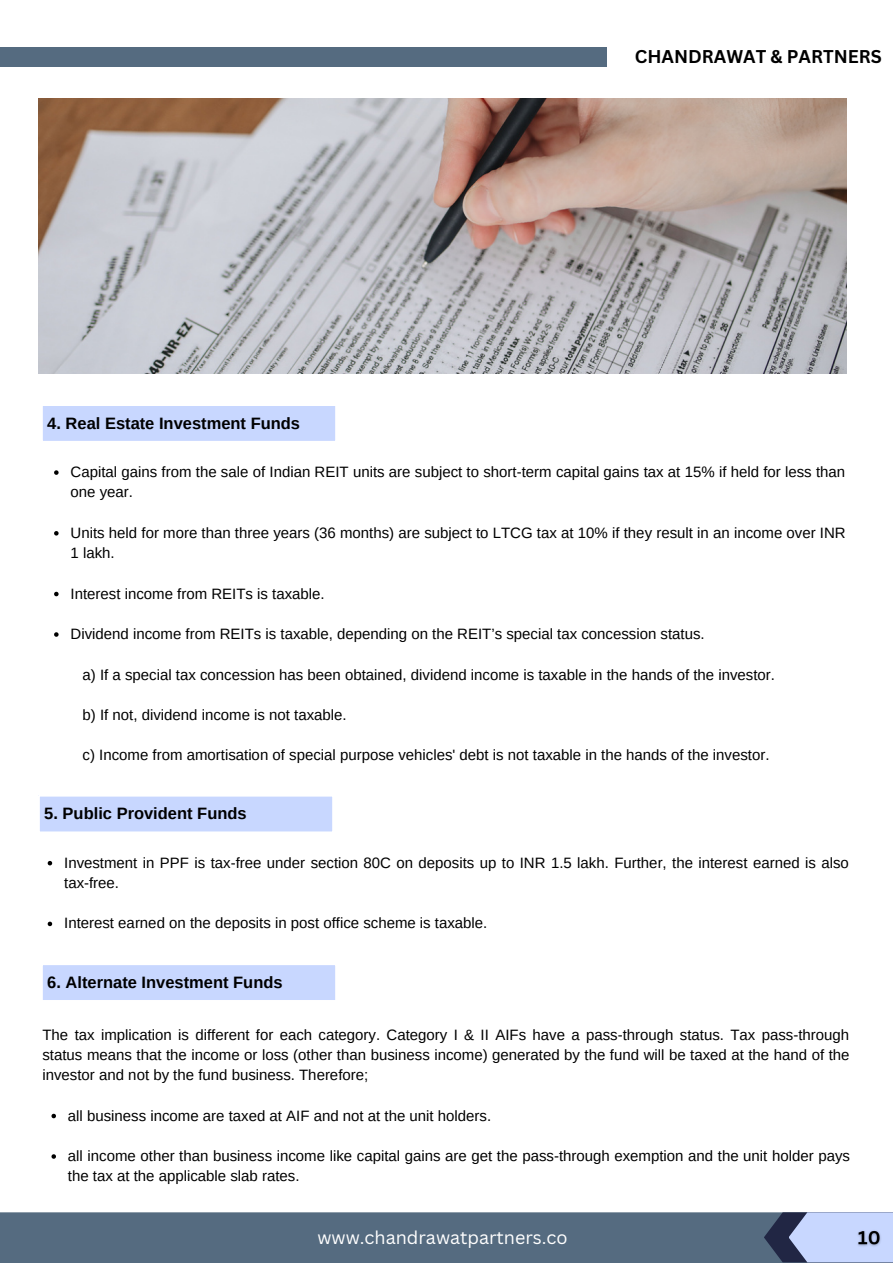
<style>
.page{position:relative;width:893px;height:1264px;background:#fff}
.page>*{position:absolute;margin:0;border:0;box-sizing:border-box;transform-origin:0 0}
.t1{font:18px "Canva Sans";color:#fff}
.t2{font:700 18px "Canva Sans";color:#000}
.t3{font:700 16.5px "Arimo";color:#000}
.t4{font:15px/20.2px "Arimo";color:#000}
</style>
<div class="page">
<div style="left:43px;top:406px;width:292px;height:35px;background:#c8d7ff"></div>
<div style="left:40px;top:796px;width:293px;height:36px;background:#c8d7ff"></div>
<div style="left:43px;top:965px;width:292px;height:35px;background:#c8d7ff"></div>
<div style="left:0;top:1212px;width:892px;height:50px;background:#556b80"></div>
<svg style="left:763px;top:1212px;width:129px;height:50px;background:#95a2c6"></svg>
<img style="left:853px;top:1220px;width:33px;height:35px">
<img style="left:39px;top:99px;width:807px;height:274px">
<svg style="left:54px;top:470px;width:5px;height:5px"></svg>
<svg style="left:54px;top:531px;width:5px;height:4px"></svg>
<svg style="left:54px;top:591px;width:5px;height:5px"></svg>
<svg style="left:54px;top:632px;width:5px;height:4px"></svg>
<svg style="left:48px;top:861px;width:4px;height:4px"></svg>
<svg style="left:48px;top:921px;width:4px;height:5px"></svg>
<svg style="left:51px;top:1113px;width:5px;height:5px"></svg>
<svg style="left:51px;top:1154px;width:5px;height:4px"></svg>
<div style="left:0;top:47px;width:607px;height:20px;background:#556b80"></div>
<p class="t3" style="left:47px;top:413px;width:254px">4. Real Estate Investment Funds</p>
<p class="t2" style="left:634px;top:44px;width:248px">CHANDRAWAT &amp; PARTNERS</p>
<p class="t4" style="left:71px;top:462px;width:776px">Capital gains from the sale of Indian REIT units are subject to short-term capital gains tax at 15% if held for less than one year.</p>
<p class="t4" style="left:71px;top:522px;width:776px">Units held for more than three years (36 months) are subject to LTCG tax at 10% if they result in an income over INR<br>1 lakh.</p>
<p class="t4" style="left:71px;top:583px;width:255px">Interest income from REITs is taxable.</p>
<p class="t4" style="left:71px;top:623px;width:635px">Dividend income from REITs is taxable, depending on the REIT’s special tax concession status.</p>
<p class="t4" style="left:83px;top:664px;width:694px">a) If a special tax concession has been obtained, dividend income is taxable in the hands of the investor.</p>
<p class="t4" style="left:83px;top:704px;width:265px">b) If not, dividend income is not taxable.</p>
<p class="t4" style="left:83px;top:745px;width:688px">c) Income from amortisation of special purpose vehicles' debt is not taxable in the hands of the investor.</p>
<p class="t3" style="left:44px;top:804px;width:204px">5. Public Provident Funds</p>
<p class="t4" style="left:64px;top:852px;width:786px">Investment in PPF is tax-free under section 80C on deposits up to INR 1.5 lakh. Further, the interest earned is also tax-free.</p>
<p class="t4" style="left:64px;top:913px;width:425px">Interest earned on the deposits in post office scheme is taxable.</p>
<p class="t3" style="left:47px;top:972px;width:237px">6. Alternate Investment Funds</p>
<p class="t4" style="left:42px;top:1024px;width:808px;text-align:justify">The tax implication is different for each category. Category I &amp; II AIFs have a pass-through status. Tax pass-through status means that the income or loss (other than business income) generated by the fund will be taxed at the hand of the investor and not by the fund business. Therefore;</p>
<p class="t4" style="left:68px;top:1105px;width:425px">all business income are taxed at AIF and not at the unit holders.</p>
<p class="t4" style="left:68px;top:1145px;width:783px">all income other than business income like capital gains are get the pass-through exemption and the unit holder pays the tax at the applicable slab rates.</p>
<p class="t1" style="left:317px;top:1224px;width:252px">www.chandrawatpartners.co</p>
</div>
